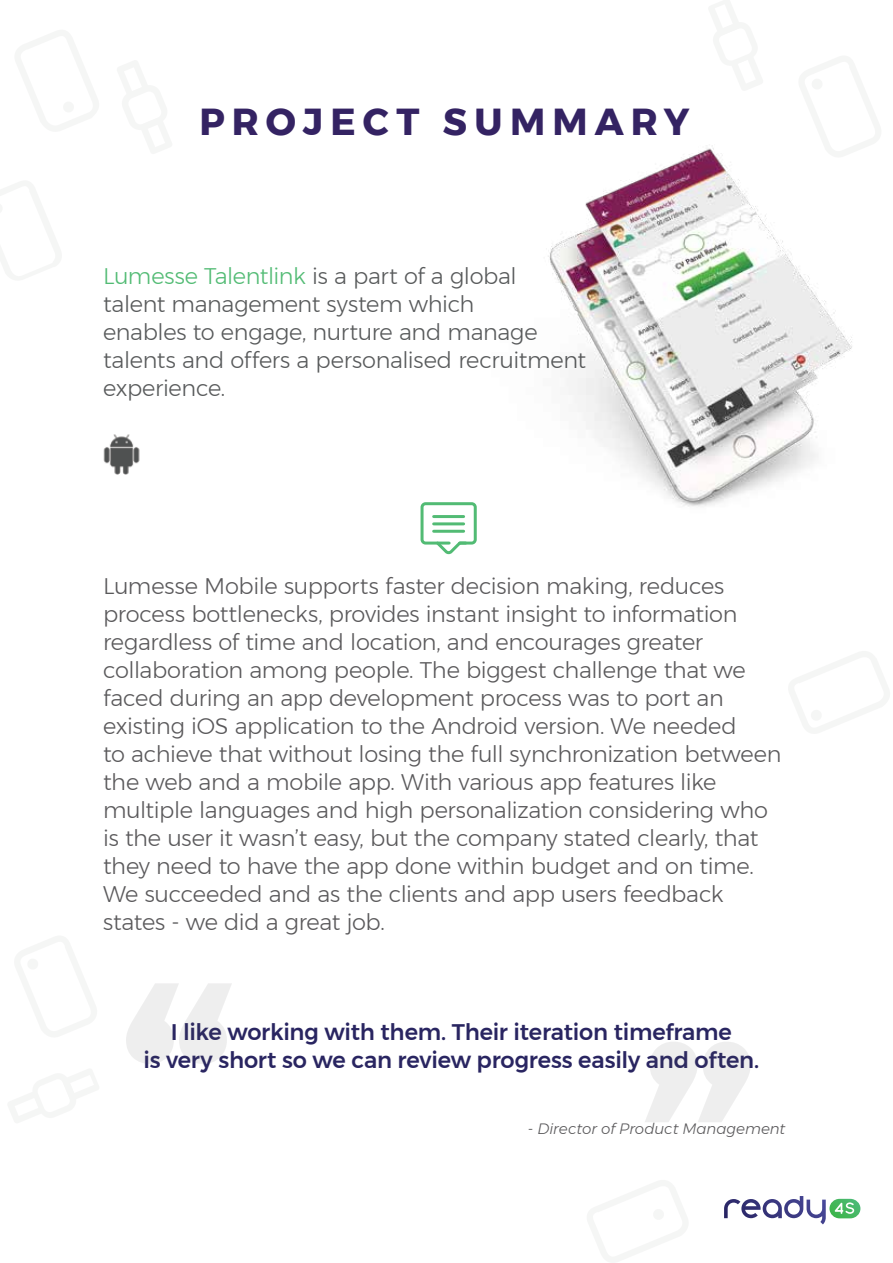
<style>
.page{position:relative;width:893px;height:1263px;background:#fff}
.page>*{position:absolute;margin:0;border:0;box-sizing:border-box;transform-origin:0 0}
.t1{font:700 282.15px "Montserrat";color:#5a595b}
.t2{font:700 37.5px "Montserrat";letter-spacing:.19em;color:#342363}
.t3{font:300 22.5px/28px "Montserrat";letter-spacing:-.015em;color:#5a595b}
.t4{font:300 22.5px/28px "Montserrat";letter-spacing:-.015em;color:#585a5b}
.t5{font:500 22.5px/28px "Montserrat";letter-spacing:-.01em;color:#292561;text-align:center}
.t6{font:italic 300 15px "Montserrat";letter-spacing:-.005em;color:#5a595b}
.s1{color:#52bb74}
</style>
<div class="page">
<svg style="left:829px;top:1199px;width:31px;height:19px"></svg>
<svg style="left:724px;top:1196px;width:98px;height:22px"></svg>
<div style="left:421px;top:502px;width:56px;height:42px;border:3px solid #52bb74;border-radius:4px"></div>
<svg style="left:433px;top:540px;width:36px;height:15px"></svg>
<hr style="left:434px;top:530px;width:30px;height:3px;background:#52bb74">
<hr style="left:434px;top:522px;width:30px;height:3px;background:#52bb74">
<hr style="left:434px;top:515px;width:30px;height:3px;background:#52bb74">
<img style="left:103px;top:434px;width:37px;height:40px">
<img style="left:439px;top:145px;width:413px;height:393px">
<h2 class="t2" style="left:199px;top:92px;width:492px">PROJECT SUMMARY</h2>
<p class="t4" style="left:103px;top:261px;width:484px"><span class="s1">Lumesse Talentlink</span> is a part of a global<br>talent management system which<br>enables to engage, nurture and manage talents and offers a personalised recruitment experience.</p>
<p class="t3" style="left:103px;top:572px;width:680px">Lumesse Mobile supports faster decision making, reduces process bottlenecks, provides instant insight to information regardless of time and location, and encourages greater collaboration among people. The biggest challenge that we faced during an app development process was to port an existing iOS application to the Android version. We needed<br>to achieve that without losing the full synchronization between the web and a mobile app. With various app features like multiple languages and high personalization considering who is the user it wasn’t easy, but the company stated clearly, that they need to have the app done within budget and on time.<br>We succeeded and as the clients and app users feedback states - we did a great job.</p>
<h1 class="t1" style="left:120px;top:866px;width:123px">“</h1>
<p class="t5" style="left:143px;top:1017px;width:617px">I like working with them. Their iteration timeframe<br>is very short so we can review progress easily and often.</p>
<h1 class="t1" style="left:756px;top:1239px;width:123px;rotate:-180deg">“</h1>
<p class="t6" style="left:528px;top:1117px;width:259px">- Director of Product Management</p>
</div>
